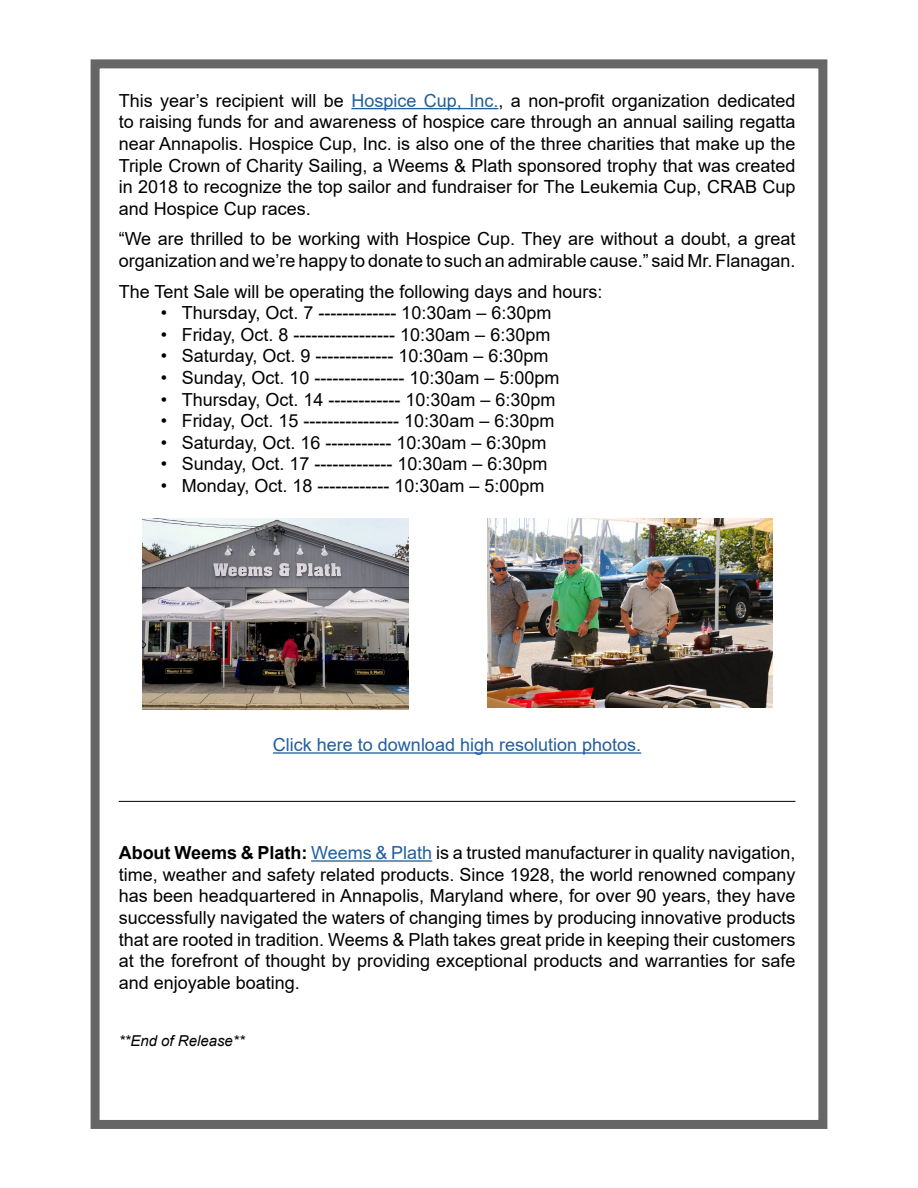
<style>
.page{position:relative;width:918px;height:1188px;background:#fff}
.page>*{position:absolute;margin:0;border:0;box-sizing:border-box;transform-origin:0 0}
.t1{font:18px/21.6px "Arial";color:#000;text-align:justify}
.t2{font:18px "Arial";color:#215e9e}
.t3{font:italic 15px "Arial";color:#000}
.s1{color:#215e9e}
.s2{font-weight:700;color:#000101}
</style>
<div class="page">
<hr style="left:351px;top:108px;width:147px;height:1px;background:#215e9e">
<hr style="left:273px;top:752px;width:368px;height:2px;background:#215e9e">
<hr style="left:311px;top:860px;width:121px;height:2px;background:#215e9e">
<div style="left:91px;top:59px;width:736px;height:1070px;border:9px solid #666"></div>
<hr style="left:119px;top:801px;width:676px;height:1px;background:#000">
<img style="left:488px;top:518px;width:284px;height:190px">
<img style="left:142px;top:518px;width:267px;height:192px">
<p class="t1" style="left:119px;top:89px;width:678px">This year’s recipient will be <span class="s1">Hospice Cup, Inc.</span>, a non-profit organization dedicated to raising funds for and awareness of hospice care through an annual sailing regatta near Annapolis. Hospice Cup, Inc. is also one of the three charities that make up the Triple Crown of Charity Sailing, a Weems &amp; Plath sponsored trophy that was created in 2018 to recognize the top sailor and fundraiser for The Leukemia Cup, CRAB Cup and Hospice Cup races.</p>
<p class="t1" style="left:119px;top:228px;width:678px">“We are thrilled to be working with Hospice Cup. They are without a doubt, a great organization and we’re happy to donate to such an admirable cause.” said Mr. Flanagan.</p>
<p class="t1" style="left:119px;top:280px;width:485px">The Tent Sale will be operating the following days and hours:</p>
<p class="t1" style="left:161px;top:302px;width:392px">• Thursday, Oct. 7 ------------- 10:30am – 6:30pm</p>
<p class="t1" style="left:161px;top:323px;width:391px">• Friday, Oct. 8 ----------------- 10:30am – 6:30pm</p>
<p class="t1" style="left:161px;top:345px;width:389px">• Saturday, Oct. 9 ------------- 10:30am – 6:30pm</p>
<p class="t1" style="left:161px;top:367px;width:400px">• Sunday, Oct. 10 --------------- 10:30am – 5:00pm</p>
<p class="t1" style="left:161px;top:388px;width:396px">• Thursday, Oct. 14 ------------ 10:30am – 6:30pm</p>
<p class="t1" style="left:161px;top:410px;width:395px">• Friday, Oct. 15 ---------------- 10:30am – 6:30pm</p>
<p class="t1" style="left:161px;top:431px;width:387px">• Saturday, Oct. 16 ----------- 10:30am – 6:30pm</p>
<p class="t1" style="left:161px;top:453px;width:388px">• Sunday, Oct. 17 ------------- 10:30am – 6:30pm</p>
<p class="t1" style="left:161px;top:475px;width:385px">• Monday, Oct. 18 ------------ 10:30am – 5:00pm</p>
<p class="t2" style="left:273px;top:732px;width:370px">Click here to download high resolution photos.</p>
<p class="t1" style="left:119px;top:842px;width:678px"><span class="s2">About Weems &amp; Plath:</span> <span class="s1">Weems &amp; Plath</span> is a trusted manufacturer in quality navigation, time, weather and safety related products. Since 1928, the world renowned company has been headquartered in Annapolis, Maryland where, for over 90 years, they have successfully navigated the waters of changing times by producing innovative products that are rooted in tradition. Weems &amp; Plath takes great pride in keeping their customers at the forefront of thought by providing exceptional products and warranties for safe and enjoyable boating.</p>
<p class="t3" style="left:119px;top:1031px;width:127px">**End of Release**</p>
</div>
